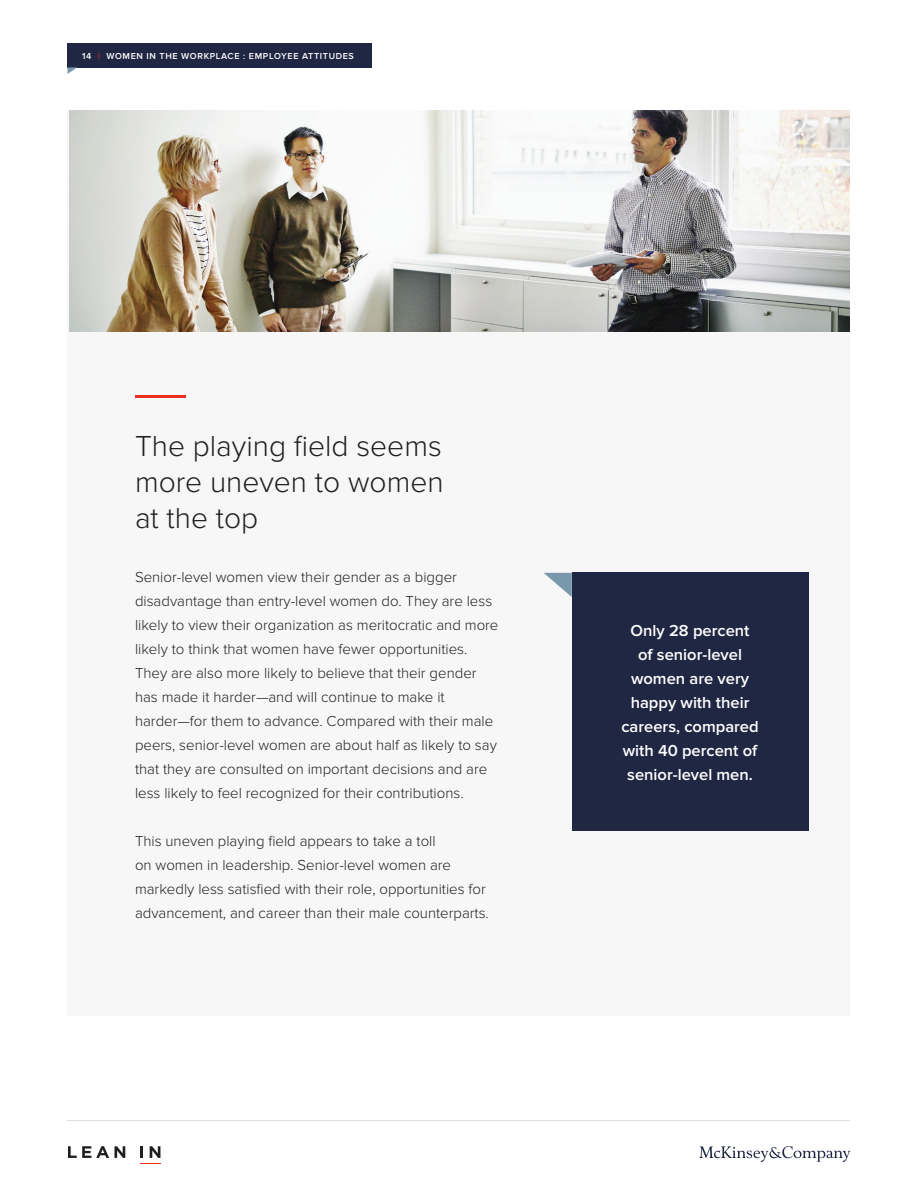
<style>
.page{position:relative;width:918px;height:1188px;background:#fff}
.page>*{position:absolute;margin:0;border:0;box-sizing:border-box;transform-origin:0 0}
.t1{font:300 30px/36px "Proxima Nova";color:#231f20;text-align:justify}
.t2{font:600 16.5px/24px "Proxima Nova";color:#fff;text-align:center}
.t3{font:300 15px/24px "Proxima Nova";color:#231f20}
.t4{font:600 9px "Proxima Nova";letter-spacing:.07em;color:#fff}
.s1{color:#ee2e22}
</style>
<div class="page">
<hr style="left:68px;top:1120px;width:782px;height:1px;background:#dcdddf">
<svg style="left:68px;top:1146px;width:57px;height:12px"></svg>
<svg style="left:140px;top:1146px;width:20px;height:18px"></svg>
<svg style="left:699px;top:1146px;width:151px;height:16px"></svg>
<div style="left:68px;top:111px;width:782px;height:905px;background:#f7f7f8"></div>
<img style="left:69px;top:111px;width:781px;height:221px">
<div style="left:572px;top:573px;width:236px;height:258px;background:#1f2743"></div>
<svg style="left:544px;top:573px;width:28px;height:24px"></svg>
<hr style="left:135px;top:395px;width:51px;height:3px;background:#ee2e22">
<div style="left:68px;top:43px;width:304px;height:24px;background:#1f2743"></div>
<svg style="left:68px;top:67px;width:9px;height:7px"></svg>
<p class="t4" style="left:82px;top:51px;width:273px">14 <span class="s1">|</span> WOMEN IN THE WORKPLACE : EMPLOYEE ATTITUDES</p>
<h1 class="t1" style="left:135px;top:428px;width:310px">The playing field seems more uneven to women at the top</h1>
<p class="t3" style="left:135px;top:565px;width:365px">Senior-level women view their gender as a bigger disadvantage than entry-level women do. They are less likely to view their organization as meritocratic and more likely to think that women have fewer opportunities.<br>They are also more likely to believe that their gender has made it harder—and will continue to make it harder—for them to advance. Compared with their male peers, senior-level women are about half as likely to say that they are consulted on important decisions and are less likely to feel recognized for their contributions.</p>
<p class="t3" style="left:135px;top:829px;width:355px">This uneven playing field appears to take a toll<br>on women in leadership. Senior-level women are markedly less satisfied with their role, opportunities for advancement, and career than their male counterparts.</p>
<p class="t2" style="left:621px;top:619px;width:139px">Only 28 percent of senior-level women are very happy with their careers, compared with 40 percent of senior-level men.</p>
</div>
